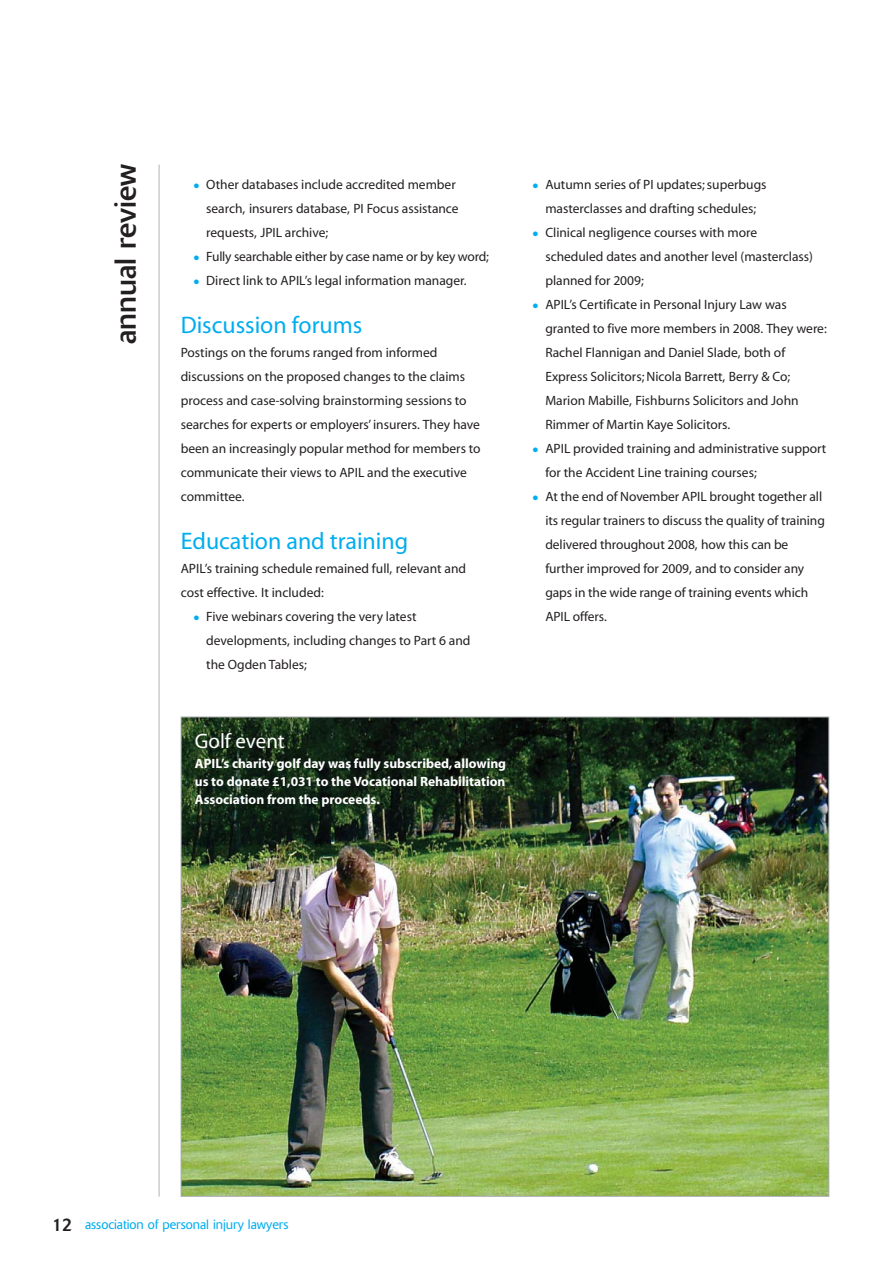
<style>
.page{position:relative;width:893px;height:1263px;background:#fff}
.page>*{position:absolute;margin:0;border:0;box-sizing:border-box;transform-origin:0 0}
.t1{font:30px "Delta";color:#231f20}
.t2{font:24px "Myriad";color:#00adef}
.t3{font:21px "Myriad";color:#fff}
.t4{font:13.5px/24px "Myriad";color:#231f20}
.t5{font:700 13.5px/18px "Myriad";color:#fff;text-align:justify}
.t6{font:300 13.5px "Delta";color:#00adef}
.s1{font-weight:700;font-size:18px;color:#00adef}
.s2{font-weight:400;font-size:18px;color:#231f20}
</style>
<div class="page">
<hr style="left:159px;top:165px;width:1px;height:1032px;background:#b1b4b6">
<img style="left:183px;top:719px;width:644px;height:476px">
<h1 class="t1" style="left:115px;top:344px;width:181px;rotate:-90deg">annual review</h1>
<p class="t4" style="left:206px;top:173px;width:254px;text-indent:-13px"><span class="s1">•</span> Other databases include accredited member search, insurers database, PI Focus assistance requests, JPIL archive;</p>
<p class="t4" style="left:193px;top:245px;width:297px"><span class="s1">•</span> Fully searchable either by case name or by key word;</p>
<p class="t4" style="left:193px;top:269px;width:275px"><span class="s1">•</span> Direct link to APIL’s legal information manager.</p>
<h2 class="t2" style="left:181px;top:316px;width:183px">Discussion forums</h2>
<p class="t4" style="left:181px;top:341px;width:301px">Postings on the forums ranged from informed discussions on the proposed changes to the claims process and case-solving brainstorming sessions to searches for experts or employers’ insurers. They have been an increasingly popular method for members to communicate their views to APIL and the executive committee.</p>
<h2 class="t2" style="left:181px;top:532px;width:229px">Education and training</h2>
<p class="t4" style="left:181px;top:557px;width:287px">APIL’s training schedule remained full, relevant and cost effective. It included:</p>
<p class="t4" style="left:206px;top:605px;width:266px;text-indent:-13px"><span class="s1">•</span> Five webinars covering the very latest developments, including changes to Part 6 and the Ogden Tables;</p>
<h3 class="t3" style="left:195px;top:733px;width:92px">Golf event</h3>
<p class="t5" style="left:195px;top:756px;width:313px">APIL’s charity golf day was fully subscribed, allowing us to donate £1,031 to the Vocational Rehabilitation Association from the proceeds.</p>
<p class="t4" style="left:533px;top:173px;width:235px;text-align:center"><span class="s1">•</span> Autumn series of PI updates; superbugs masterclasses and drafting schedules;</p>
<p class="t4" style="left:545px;top:221px;width:269px;text-indent:-13px"><span class="s1">•</span> Clinical negligence courses with more scheduled dates and another level (masterclass) planned for 2009;</p>
<p class="t4" style="left:545px;top:293px;width:283px;text-indent:-13px"><span class="s1">•</span> APIL’s Certificate in Personal Injury Law was granted to five more members in 2008. They were:<br>Rachel Flannigan and Daniel Slade, both of Express Solicitors; Nicola Barrett, Berry &amp; Co; Marion Mabille, Fishburns Solicitors and John Rimmer of Martin Kaye Solicitors.</p>
<p class="t4" style="left:545px;top:437px;width:282px;text-indent:-13px"><span class="s1">•</span> APIL provided training and administrative support for the Accident Line training courses;</p>
<p class="t4" style="left:545px;top:485px;width:281px;text-indent:-13px"><span class="s1">•</span> At the end of November APIL brought together all its regular trainers to discuss the quality of training delivered throughout 2008, how this can be further improved for 2009, and to consider any gaps in the wide range of training events which APIL offers.</p>
<p class="t6" style="left:52px;top:1220px;width:238px"><span class="s2">12</span> association of personal injury lawyers</p>
</div>
